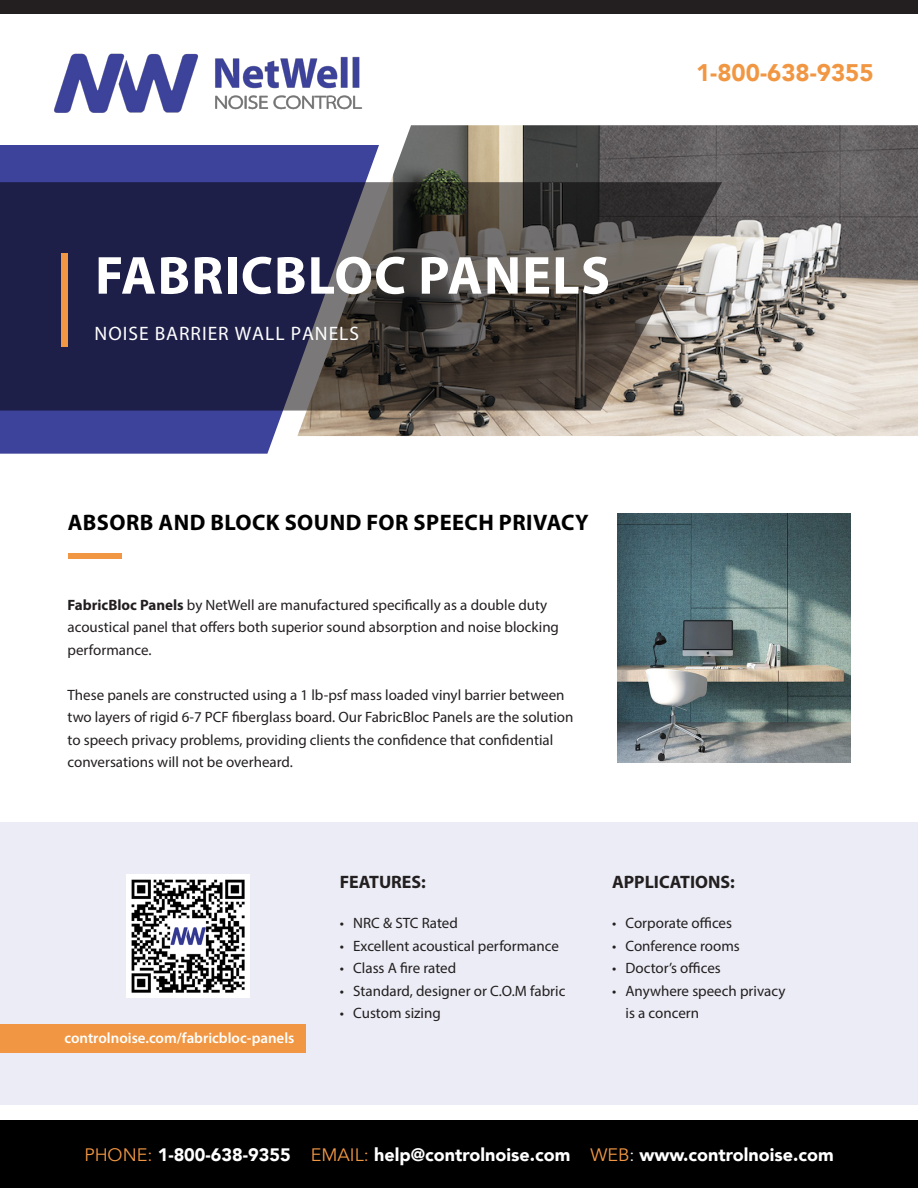
<style>
.page{position:relative;width:918px;height:1188px;background:#fff}
.page>*{position:absolute;margin:0;border:0;box-sizing:border-box;transform-origin:0 0}
.t1{font:700 54px "Myriad Pro";letter-spacing:.02em;color:#fff}
.t2{font:900 24px "Avenir";color:#f19743}
.t3{font:700 22.5px "Myriad Pro";letter-spacing:.02em;color:#000}
.t4{font:19.5px "Myriad Pro";letter-spacing:.05em;color:#fff}
.t5{font:900 18px "Avenir";color:#fff}
.t6{font:700 18px "Myriad Pro";color:#231f20}
.t7{font:15px/22.5px "Myriad Pro";color:#231f20}
.t8{font:600 15px "Myriad Pro";color:#fff}
.s1{font-weight:700}
.s2{font-weight:400;color:#f19743}
.s3{font-weight:400}
</style>
<div class="page">
<div style="left:0;top:822px;width:918px;height:283px;background:#ebecf5"></div>
<div style="left:0;top:145px;width:297px;height:309px;background:#3d429a"></div>
<div style="left:0;top:1120px;width:918px;height:68px;background:#000"></div>
<div style="left:0;top:0;width:918px;height:18px;background:#231f20"></div>
<div style="left:68px;top:553px;width:54px;height:5px;background:#f19743"></div>
<div style="left:0;top:14px;width:918px;height:131px;background:#fff"></div>
<img style="left:54px;top:53px;width:309px;height:60px">
<img style="left:126px;top:874px;width:124px;height:124px">
<img style="left:297px;top:125px;width:621px;height:311px">
<svg style="left:0;top:181px;width:723px;height:230px;background:#3d3b4b"></svg>
<div style="left:61px;top:253px;width:7px;height:94px;background:#f19743"></div>
<img style="left:618px;top:513px;width:232px;height:249px">
<div style="left:0;top:1025px;width:306px;height:28px;background:#f19743"></div>
<p class="t1" style="left:95px;top:240px;width:516px">FABRICBLOC PANELS</p>
<p class="t4" style="left:95px;top:322px;width:266px">NOISE BARRIER WALL PANELS</p>
<p class="t3" style="left:68px;top:508px;width:523px">ABSORB AND BLOCK SOUND FOR SPEECH PRIVACY</p>
<p class="t7" style="left:68px;top:593px;width:493px"><span class="s1">FabricBloc Panels</span> by NetWell are manufactured specifically as a double duty acoustical panel that offers both superior sound absorption and noise blocking performance.</p>
<p class="t7" style="left:68px;top:683px;width:507px">These panels are constructed using a 1 lb-psf mass loaded vinyl barrier between two layers of rigid 6-7 PCF fiberglass board. Our FabricBloc Panels are the solution to speech privacy problems, providing clients the confidence that confidential conversations will not be overheard.</p>
<h2 class="t2" style="left:696px;top:52px;width:179px">1-800-638-9355</h2>
<p class="t8" style="left:64px;top:1029px;width:231px">controlnoise.com/fabricbloc-panels</p>
<p class="t6" style="left:340px;top:870px;width:88px">FEATURES:</p>
<p class="t7" style="left:340px;top:912px;width:120px">• NRC &amp; STC Rated</p>
<p class="t7" style="left:340px;top:934px;width:221px">• Excellent acoustical performance</p>
<p class="t7" style="left:340px;top:957px;width:118px">• Class A fire rated</p>
<p class="t7" style="left:340px;top:979px;width:227px">• Standard, designer or C.O.M fabric</p>
<p class="t7" style="left:340px;top:1002px;width:103px">• Custom sizing</p>
<p class="t6" style="left:612px;top:870px;width:124px">APPLICATIONS:</p>
<p class="t7" style="left:612px;top:912px;width:122px">• Corporate offices</p>
<p class="t7" style="left:612px;top:934px;width:129px">• Conference rooms</p>
<p class="t7" style="left:612px;top:957px;width:110px">• Doctor’s offices</p>
<p class="t7" style="left:626px;top:979px;width:162px;text-indent:-14px">• Anywhere speech privacy is a concern</p>
<p class="t5" style="left:84px;top:1139px;width:751px"><span class="s2">PHONE:</span> 1-800-638-9355 <span class="s2">EMAIL:</span> help@controlnoise.com <span class="s2">WEB</span><span class="s3">:</span> www.controlnoise.com</p>
</div>
